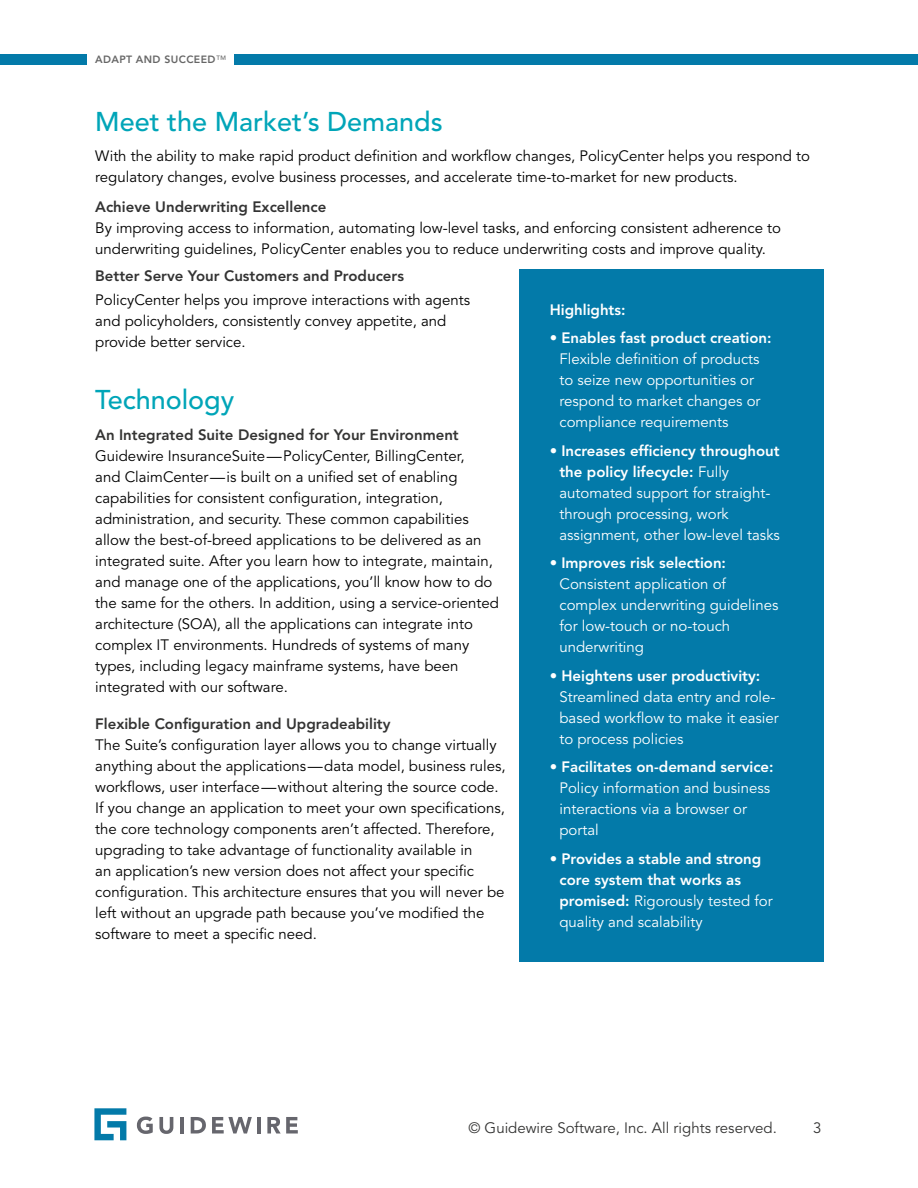
<style>
.page{position:relative;width:918px;height:1188px;background:#fff}
.page>*{position:absolute;margin:0;border:0;box-sizing:border-box;transform-origin:0 0}
.t1{font:500 27px "Avenir LT Std";color:#00a5b8}
.t2{font:15px/21px "Avenir LT Std";color:#000}
.t3{font:15px/21px "Avenir LT Std";color:#fff}
.t4{font:800 15px/21px "Avenir LT Std";color:#fff}
.t5{font:800 15px "Avenir LT Std";color:#343433}
.t6{font:800 15px "Avenir LT Std";color:#333}
.t7{font:15px "Avenir LT Std";color:#343433}
.t8{font:800 10.5px "Avenir LT Std";letter-spacing:.035em;color:#666}
.s1{font-weight:400}
.s2{font-weight:800}
</style>
<div class="page">
<div style="left:235px;top:54px;width:683px;height:11px;background:#037aa9"></div>
<div style="left:0;top:54px;width:87px;height:11px;background:#037aa9"></div>
<svg style="left:137px;top:1117px;width:16px;height:17px"></svg>
<svg style="left:159px;top:1117px;width:14px;height:17px"></svg>
<hr style="left:180px;top:1117px;width:4px;height:17px;background:#66666d">
<svg style="left:191px;top:1117px;width:15px;height:17px"></svg>
<svg style="left:212px;top:1117px;width:40px;height:17px"></svg>
<hr style="left:257px;top:1117px;width:4px;height:17px;background:#66666d">
<svg style="left:267px;top:1117px;width:31px;height:17px"></svg>
<svg style="left:94px;top:1108px;width:32px;height:32px"></svg>
<div style="left:519px;top:269px;width:304px;height:692px;background:#037aa9"></div>
<p class="t8" style="left:95px;top:53px;width:133px">ADAPT AND SUCCEED<span class="s1">™</span></p>
<h1 class="t1" style="left:95px;top:106px;width:349px">Meet the Market’s Demands</h1>
<p class="t2" style="left:95px;top:145px;width:716px">With the ability to make rapid product definition and workflow changes, PolicyCenter helps you respond to regulatory changes, evolve business processes, and accelerate time-to-market for new products.</p>
<p class="t6" style="left:95px;top:198px;width:233px">Achieve Underwriting Excellence</p>
<p class="t2" style="left:95px;top:217px;width:687px">By improving access to information, automating low-level tasks, and enforcing consistent adherence to underwriting guidelines, PolicyCenter enables you to reduce underwriting costs and improve quality.</p>
<p class="t6" style="left:95px;top:267px;width:310px">Better Serve Your Customers and Producers</p>
<p class="t2" style="left:95px;top:290px;width:376px">PolicyCenter helps you improve interactions with agents and policyholders, consistently convey appetite, and provide better service.</p>
<h1 class="t1" style="left:95px;top:384px;width:141px">Technology</h1>
<p class="t5" style="left:95px;top:426px;width:365px">An Integrated Suite Designed for Your Environment</p>
<p class="t2" style="left:95px;top:445px;width:405px">Guidewire InsuranceSuite—PolicyCenter, BillingCenter,<br>and ClaimCenter—is built on a unified set of enabling capabilities for consistent configuration, integration, administration, and security. These common capabilities allow the best-of-breed applications to be delivered as an integrated suite. After you learn how to integrate, maintain, and manage one of the applications, you’ll know how to do the same for the others. In addition, using a service-oriented architecture (SOA), all the applications can integrate into complex IT environments. Hundreds of systems of many types, including legacy mainframe systems, have been integrated with our software.</p>
<p class="t5" style="left:95px;top:715px;width:297px">Flexible Configuration and Upgradeability</p>
<p class="t2" style="left:95px;top:735px;width:412px">The Suite’s configuration layer allows you to change virtually anything about the applications—data model, business rules, workflows, user interface—without altering the source code.<br>If you change an application to meet your own specifications, the core technology components aren’t affected. Therefore, upgrading to take advantage of functionality available in<br>an application’s new version does not affect your specific configuration. This architecture ensures that you will never be left without an upgrade path because you’ve modified the software to meet a specific need.</p>
<p class="t4" style="left:550px;top:299px;width:77px">Highlights:</p>
<p class="t3" style="left:559px;top:328px;width:214px;text-indent:-10px">• <span class="s2">Enables fast product creation:<br></span>Flexible definition of products to seize new opportunities or respond to market changes or compliance requirements</p>
<p class="t3" style="left:559px;top:441px;width:222px;text-indent:-10px">• <span class="s2">Increases efficiency throughout the policy lifecycle:</span> Fully automated support for straight&shy;through processing, work assignment, other low-level tasks</p>
<p class="t3" style="left:559px;top:553px;width:221px;text-indent:-10px">• <span class="s2">Improves risk selection:<br></span>Consistent application of complex underwriting guidelines for low-touch or no-touch underwriting</p>
<p class="t3" style="left:559px;top:666px;width:221px;text-indent:-10px">• <span class="s2">Heightens user productivity:<br></span>Streamlined data entry and role&shy;based workflow to make it easier to process policies</p>
<p class="t3" style="left:559px;top:757px;width:216px;text-indent:-10px">• <span class="s2">Facilitates on-demand service:<br></span>Policy information and business interactions via a browser or portal</p>
<p class="t4" style="left:559px;top:848px;width:215px;text-indent:-10px"><span class="s1">•</span> Provides a stable and strong core system that works as promised: <span class="s1">Rigorously tested for quality and scalability</span></p>
<p class="t7" style="left:468px;top:1119px;width:310px">© Guidewire Software, Inc. All rights reserved.</p>
<p class="t7" style="left:813px;top:1119px;width:10px">3</p>
</div>
